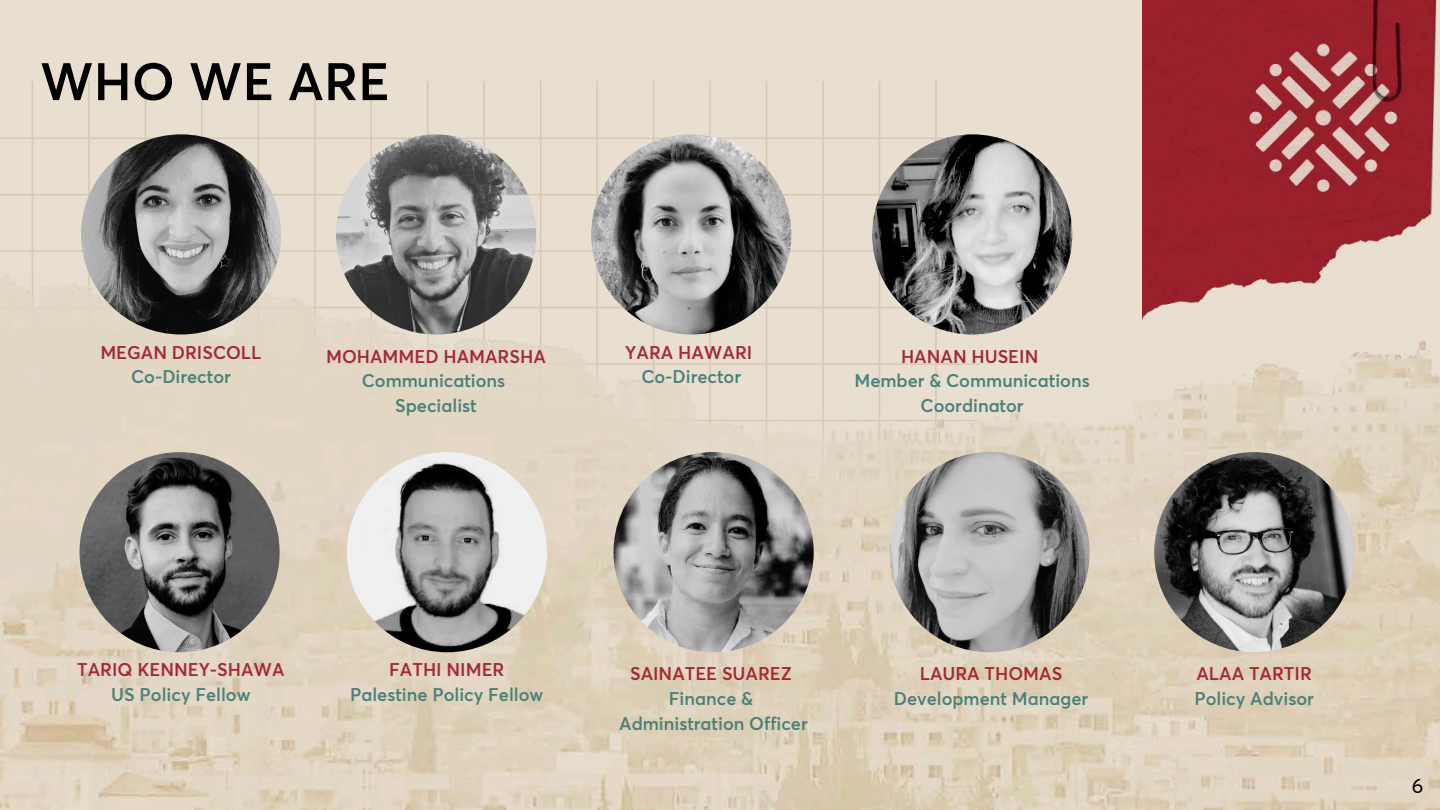
<style>
.page{position:relative;width:1440px;height:810px;background:#e8dfd1}
.page>*{position:absolute;margin:0;border:0;box-sizing:border-box;transform-origin:0 0}
.t1{font:600 52px "Averta";color:#000}
.t2{font:20px "Averta";color:#000}
.t3{font:600 18px/24.8px "Averta";color:#4b8079;text-align:center}
.t4{font:600 18px "Averta";color:#a42835}
</style>
<div class="page">
<img style="left:0;top:92px;width:1440px;height:718px">
<img style="left:1143px;top:0;width:297px;height:319px">
<img style="left:81px;top:134px;width:200px;height:201px;border-radius:50%">
<img style="left:591px;top:134px;width:200px;height:201px;border-radius:50%">
<img style="left:347px;top:452px;width:200px;height:200px;border-radius:50%">
<img style="left:80px;top:452px;width:200px;height:200px;border-radius:50%">
<img style="left:336px;top:134px;width:200px;height:201px;border-radius:50%">
<img style="left:872px;top:134px;width:200px;height:201px;border-radius:50%">
<img style="left:614px;top:452px;width:200px;height:200px;border-radius:50%">
<img style="left:890px;top:452px;width:200px;height:200px;border-radius:50%">
<img style="left:1154px;top:452px;width:200px;height:200px;border-radius:50%">
<p class="t1" style="left:40px;top:45px;width:351px">WHO WE ARE</p>
<p class="t4" style="left:100px;top:339px;width:163px">MEGAN DRISCOLL</p>
<p class="t3" style="left:131px;top:364px;width:101px">Co-Director</p>
<p class="t4" style="left:326px;top:344px;width:221px">MOHAMMED HAMARSHA</p>
<p class="t3" style="left:362px;top:368px;width:145px">Communications<br>Specialist</p>
<p class="t4" style="left:625px;top:339px;width:129px">YARA HAWARI</p>
<p class="t3" style="left:641px;top:364px;width:101px">Co-Director</p>
<p class="t4" style="left:901px;top:344px;width:139px">HANAN HUSEIN</p>
<p class="t3" style="left:854px;top:368px;width:237px">Member &amp; Communications<br>Coordinator</p>
<p class="t4" style="left:77px;top:657px;width:209px">TARIQ KENNEY-SHAWA</p>
<p class="t3" style="left:111px;top:682px;width:141px">US Policy Fellow</p>
<p class="t4" style="left:389px;top:657px;width:117px">FATHI NIMER</p>
<p class="t3" style="left:350px;top:682px;width:195px">Palestine Policy Fellow</p>
<p class="t4" style="left:630px;top:661px;width:164px">SAINATEE SUAREZ</p>
<p class="t3" style="left:619px;top:686px;width:190px">Finance &amp;<br>Administration Officer</p>
<p class="t4" style="left:920px;top:661px;width:144px">LAURA THOMAS</p>
<p class="t3" style="left:894px;top:686px;width:196px">Development Manager</p>
<p class="t4" style="left:1196px;top:661px;width:117px">ALAA TARTIR</p>
<p class="t3" style="left:1194px;top:686px;width:121px">Policy Advisor</p>
<p class="t2" style="left:1412px;top:772px;width:13px">6</p>
</div>
